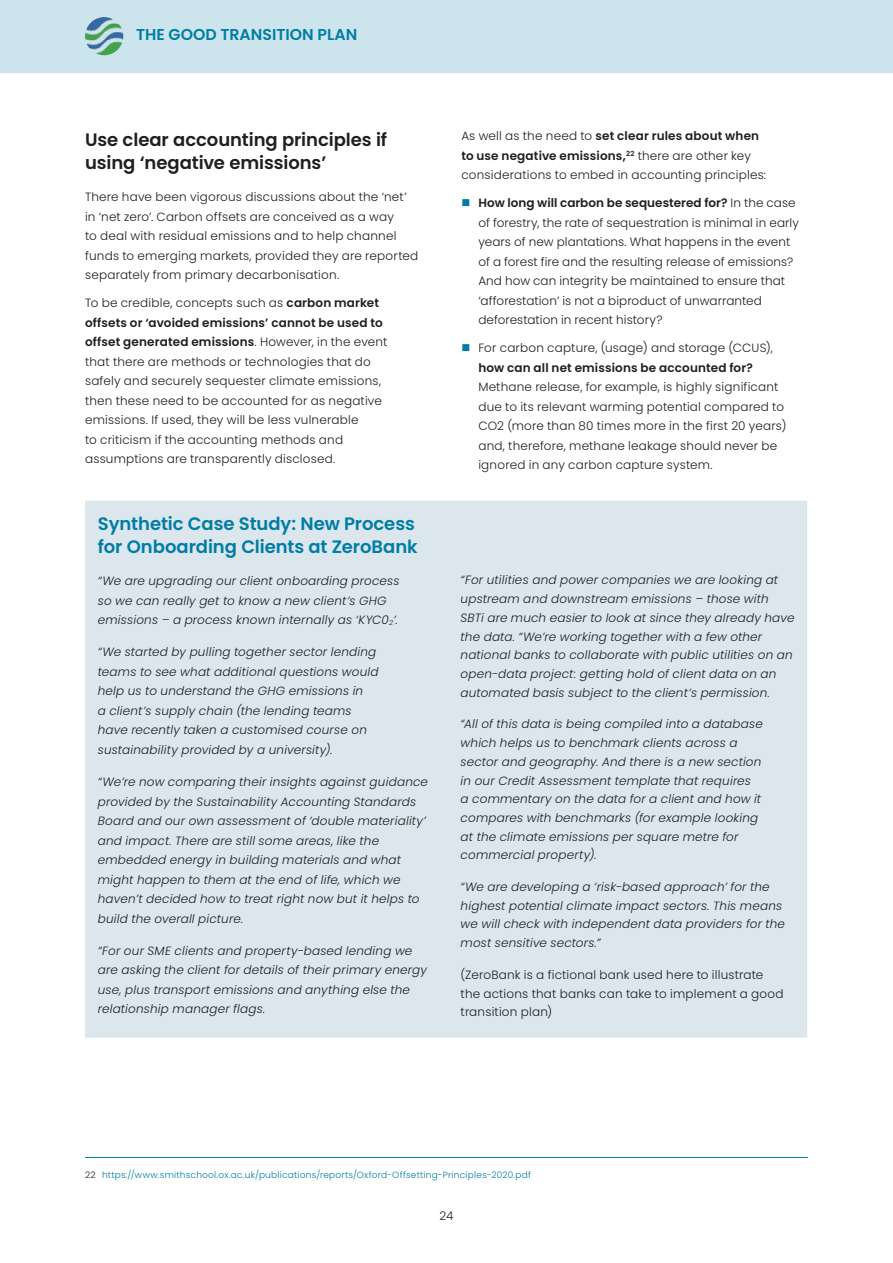
<style>
.page{position:relative;width:893px;height:1263px;background:#fff}
.page>*{position:absolute;margin:0;border:0;box-sizing:border-box;transform-origin:0 0}
.t1{font:600 18px/22.5px "Poppins";letter-spacing:-.005em;color:#007da5}
.t2{font:600 18px/22.5px "Poppins";letter-spacing:-.005em;color:#1f1e20}
.t3{font:600 15.75px "Poppins";color:#007da5}
.t4{font:italic 300 12px/19.5px "Poppins";letter-spacing:.015em;color:#1f1e20}
.t5{font:300 12px/19.5px "Poppins";letter-spacing:.015em;color:#1f1e20}
.t6{font:600 12px "Poppins";letter-spacing:.015em;color:#1f1e20}
.t7{font:300 9px "Poppins";letter-spacing:.025em;color:#007da5}
.s1{font-weight:600}
.s2{color:#1f1e20}
</style>
<div class="page">
<div style="left:0;top:0;width:893px;height:72px;background:#cce5ed"></div>
<img style="left:85px;top:17px;width:38px;height:38px;border-radius:19px">
<hr style="left:85px;top:1157px;width:723px;height:1px;background:#007da5">
<div style="left:85px;top:501px;width:722px;height:536px;background:#dbe7ed"></div>
<h2 class="t3" style="left:136px;top:26px;width:223px">THE GOOD TRANSITION PLAN</h2>
<h1 class="t2" style="left:85px;top:129px;width:304px">Use clear accounting principles if using ‘negative emissions’</h1>
<p class="t5" style="left:85px;top:187px;width:335px">There have been vigorous discussions about the ‘net’ in ‘net zero’. Carbon offsets are conceived as a way<br>to deal with residual emissions and to help channel funds to emerging markets, provided they are reported separately from primary decarbonisation.</p>
<p class="t5" style="left:85px;top:293px;width:304px">To be credible, concepts such as <span class="s1">carbon market offsets or ‘avoided emissions’ cannot be used to offset generated emissions</span>. However, in the event that there are methods or technologies that do safely and securely sequester climate emissions, then these need to be accounted for as negative emissions. If used, they will be less vulnerable<br>to criticism if the accounting methods and assumptions are transparently disclosed.</p>
<h1 class="t1" style="left:98px;top:513px;width:321px">Synthetic Case Study: New Process for Onboarding Clients at ZeroBank</h1>
<p class="t4" style="left:98px;top:571px;width:303px">“We are upgrading our client onboarding process so we can really get to know a new client’s GHG emissions – a process known internally as ‘KYC0<sub>2</sub>’.</p>
<p class="t4" style="left:98px;top:642px;width:282px">“We started by pulling together sector lending teams to see what additional questions would help us to understand the GHG emissions in<br>a client’s supply chain (the lending teams have recently taken a customised course on sustainability provided by a university).</p>
<p class="t4" style="left:98px;top:772px;width:332px">“We’re now comparing their insights against guidance provided by the Sustainability Accounting Standards Board and our own assessment of ‘double materiality’ and impact. There are still some areas, like the embedded energy in building materials and what might happen to them at the end of life, which we haven’t decided how to treat right now but it helps to build the overall picture.</p>
<p class="t4" style="left:98px;top:941px;width:331px">“For our SME clients and property-based lending we are asking the client for details of their primary energy use, plus transport emissions and anything else the relationship manager flags.</p>
<p class="t5" style="left:461px;top:126px;width:306px">As well as the need to <span class="s1">set clear rules about when to use negative emissions,</span><sup>22</sup> there are other key considerations to embed in accounting principles:</p>
<p class="t5" style="left:478px;top:193px;width:322px"><span class="s1">How long will carbon be sequestered for?</span> In the case of forestry, the rate of sequestration is minimal in early years of new plantations. What happens in the event of a forest fire and the resulting release of emissions?<br>And how can integrity be maintained to ensure that ‘afforestation’ is not a biproduct of unwarranted deforestation in recent history?</p>
<p class="t5" style="left:478px;top:338px;width:296px">For carbon capture, (usage) and storage (CCUS),</p>
<p class="t6" style="left:478px;top:361px;width:276px">how can all net emissions be accounted for?</p>
<p class="t5" style="left:478px;top:377px;width:310px">Methane release, for example, is highly significant due to its relevant warming potential compared to CO2 (more than 80 times more in the first 20 years) and, therefore, methane leakage should never be ignored in any carbon capture system.</p>
<p class="t4" style="left:461px;top:571px;width:335px;line-height:18.8px">“For utilities and power companies we are looking at upstream and downstream emissions – those with SBTi are much easier to look at since they already have the data. “We’re working together with a few other national banks to collaborate with public utilities on an open-data project: getting hold of client data on an automated basis subject to the client’s permission.</p>
<p class="t4" style="left:461px;top:715px;width:304px;line-height:18.8px">“All of this data is being compiled into a database which helps us to benchmark clients across a sector and geography. And there is a new section in our Credit Assessment template that requires<br>a commentary on the data for a client and how it compares with benchmarks (for example looking at the climate emissions per square metre for commercial property).</p>
<p class="t4" style="left:461px;top:877px;width:326px;line-height:18.8px">“We are developing a ‘risk-based approach’ for the highest potential climate impact sectors. This means we will check with independent data providers for the most sensitive sectors.”</p>
<p class="t5" style="left:461px;top:965px;width:324px;line-height:18.8px">(ZeroBank is a fictional bank used here to illustrate the actions that banks can take to implement a good transition plan)</p>
<p class="t7" style="left:85px;top:1169px;width:447px"><span class="s2">22</span> https://www.smithschool.ox.ac.uk/publications/reports/Oxford-Offsetting-Principles-2020.pdf</p>
<p class="t5" style="left:439px;top:1206px;width:16px">24</p>
</div>
